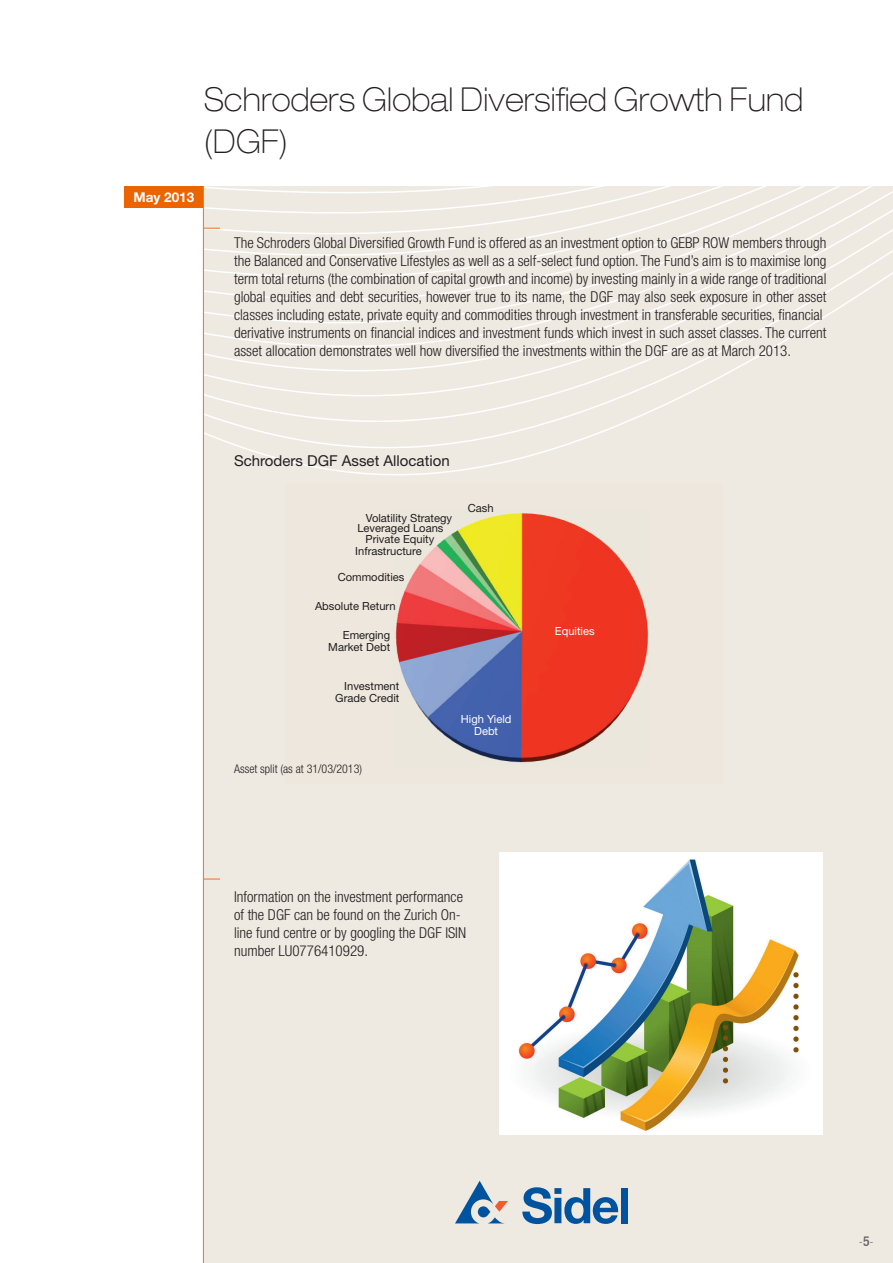
<style>
.page{position:relative;width:893px;height:1263px;background:#fff}
.page>*{position:absolute;margin:0;border:0;box-sizing:border-box;transform-origin:0 0}
.t1{font:100 expanded 33px/42px "Helvetica Neue";letter-spacing:.01em;color:#231f20;scale:.9 1}
.t2{font:300 condensed 15px/18px "Helvetica Neue";color:#231f20}
.t3{font:15px "Helvetica Neue";color:#231f20}
.t4{font:700 13.5px "Helvetica Neue";color:#fff}
.t5{font:100 condensed 13.5px "Helvetica Neue LT";color:#636366}
.t6{font:300 condensed 12px "Helvetica Neue";color:#231f20}
.t7{font:11.1px/12.1px "Helvetica Neue";color:#201d1e;text-align:right}
.t8{font:11.1px/12.1px "Helvetica Neue";color:#fff;text-align:center}
.s1{font-weight:500}
</style>
<div class="page">
<div style="left:204px;top:530px;width:689px;height:733px;background:#eee9e1"></div>
<div style="left:204px;top:481px;width:689px;height:49px;background:#eee9e1"></div>
<svg style="left:204px;top:879px;width:16px;height:1px"></svg>
<svg style="left:124px;top:186px;width:769px;height:295px;background:#f0ece5"></svg>
<svg style="left:455px;top:1181px;width:53px;height:42px;background:#adbbc9"></svg>
<svg style="left:522px;top:1187px;width:97px;height:37px;background:#7a9fc1"></svg>
<div style="left:621px;top:1188px;width:7px;height:35px;background:#0153a0"></div>
<div style="left:125px;top:186px;width:78px;height:21px;background:#eb6400"></div>
<svg style="left:204px;top:228px;width:16px;height:1px"></svg>
<hr style="left:203px;top:186px;width:1px;height:1077px;background:#f36e21">
<div style="left:286px;top:483px;width:437px;height:300px;background:#ede7dd"></div>
<img style="left:395px;top:513px;width:254px;height:250px">
<img style="left:499px;top:853px;width:323px;height:281px">
<p class="t1" style="left:204px;top:78px;width:667px">Schroders Global Diversified Growth Fund (DGF)</p>
<p class="t4" style="left:133px;top:189px;width:62px">May 2013</p>
<p class="t2" style="left:234px;top:233px;width:594px;text-align:justify">The Schroders Global Diversified Growth Fund is offered as an investment option to GEBP ROW members through the Balanced and Conservative Lifestyles as well as a self-select fund option. The Fund’s aim is to maximise long term total returns (the combination of capital growth and income) by investing mainly in a wide range of traditional global equities and debt securities, however true to its name, the DGF may also seek exposure in other asset classes including estate, private equity and commodities through investment in transferable securities, financial</p>
<p class="t2" style="left:234px;top:323px;width:594px">derivative instruments on financial indices and investment funds which invest in such asset classes. The current asset allocation demonstrates well how diversified the investments within the DGF are as at March 2013.</p>
<p class="t3" style="left:234px;top:452px;width:217px">Schroders DGF Asset Allocation</p>
<p class="t7" style="left:366px;top:511px;width:88px">Volatility Strategy</p>
<p class="t7" style="left:357px;top:522px;width:88px">Leveraged Loans</p>
<p class="t7" style="left:365px;top:533px;width:70px">Private Equity</p>
<p class="t7" style="left:355px;top:544px;width:68px">Infrastructure</p>
<p class="t7" style="left:338px;top:570px;width:68px">Commodities</p>
<p class="t7" style="left:315px;top:600px;width:82px">Absolute Return</p>
<p class="t7" style="left:328px;top:629px;width:63px">Emerging<br>Market Debt</p>
<p class="t7" style="left:468px;top:502px;width:27px">Cash</p>
<p class="t7" style="left:335px;top:679px;width:66px">Investment<br>Grade Credit</p>
<p class="t6" style="left:234px;top:762px;width:130px">Asset split (as at 31/03/2013)</p>
<p class="t8" style="left:461px;top:712px;width:52px">High Yield<br>Debt</p>
<p class="t8" style="left:555px;top:625px;width:41px">Equities</p>
<p class="t2" style="left:234px;top:887px;width:234px">Information on the investment performance of the DGF can be found on the Zurich On&shy;line fund centre or by googling the DGF ISIN number LU0776410929.</p>
<p class="t5" style="left:859px;top:1234px;width:16px">-<span class="s1">5</span>-</p>
</div>
